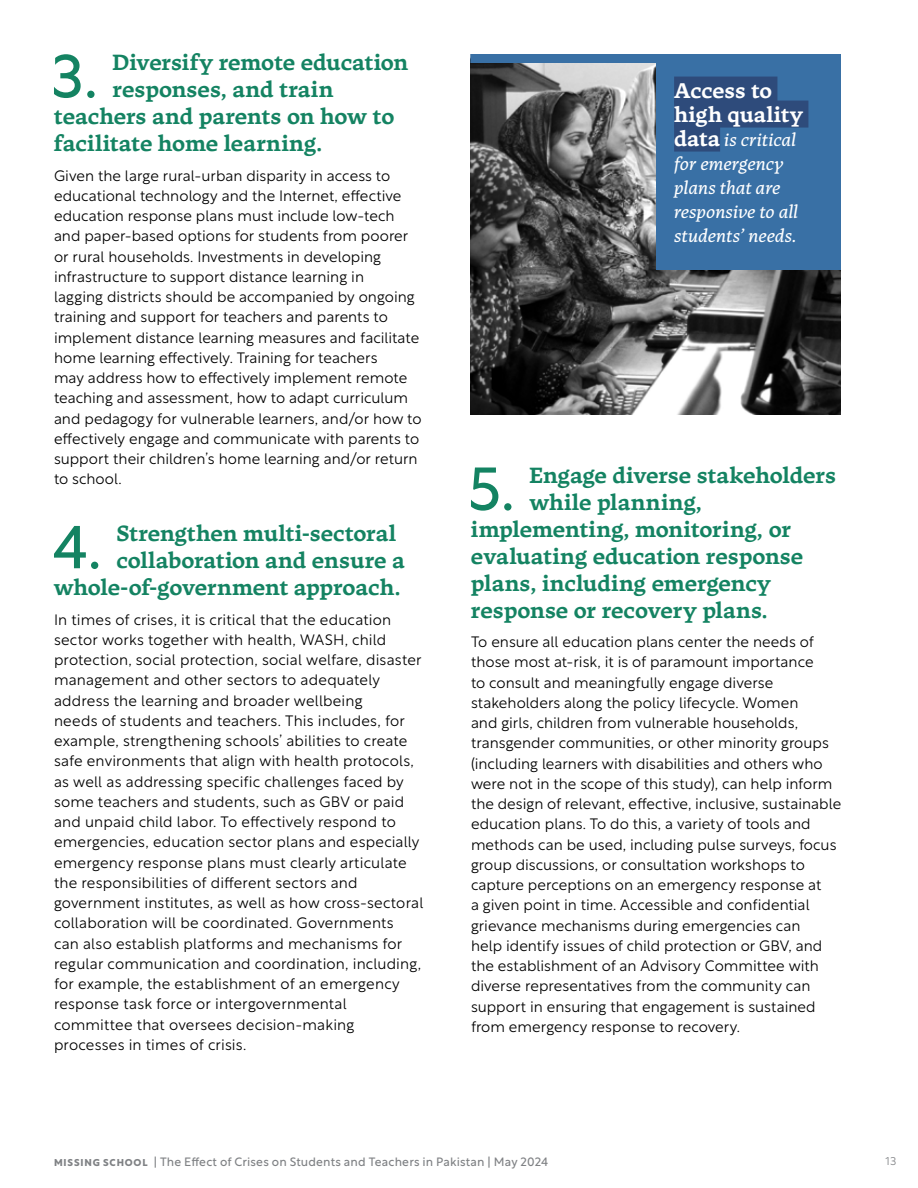
<style>
.page{position:relative;width:918px;height:1188px;background:#fff}
.page>*{position:absolute;margin:0;border:0;box-sizing:border-box;transform-origin:0 0}
.t1{font:60px "Rustica";color:#148362}
.t2{font:700 21.75px "Tuna";letter-spacing:-.01em;color:#148362}
.t3{font:700 21.75px "Tuna";letter-spacing:.01em;color:#148362}
.t4{font:700 21px/24px "Tuna";color:#fff}
.t5{font:italic 18px/24px "Tuna";color:#fff}
.t6{font:300 15px/20.2px "Rustica";letter-spacing:.005em;color:#000}
.t7{font:12px "Rustica";letter-spacing:.015em;color:#808285}
.t8{font:300 11.25px "Rustica";color:#808285}
.s1{font-weight:700;font-style:normal;font-size:21px}
.s2{font-weight:700;font-size:9.75px}
</style>
<div class="page">
<img style="left:470px;top:55px;width:371px;height:359px">
<div style="left:656px;top:55px;width:185px;height:215px;background:#3970a5"></div>
<div style="left:674px;top:77px;width:103px;height:27px;background:#2e4b7b"></div>
<div style="left:674px;top:101px;width:134px;height:27px;background:#2e4b7b"></div>
<div style="left:674px;top:125px;width:46px;height:27px;background:#2e4b7b"></div>
<div style="left:475px;top:54px;width:361px;height:9px;background:#3970a5"></div>
<h1 class="t1" style="left:51px;top:24px;width:49px">3.</h1>
<h2 class="t2" style="left:113px;top:49px;width:297px">Diversify remote education</h2>
<h2 class="t2" style="left:113px;top:76px;width:222px">responses, and train</h2>
<h2 class="t2" style="left:54px;top:103px;width:342px">teachers and parents on how to</h2>
<h2 class="t2" style="left:54px;top:130px;width:270px">facilitate home learning.</h2>
<p class="t6" style="left:54px;top:163px;width:369px">Given the large rural-urban disparity in access to educational technology and the Internet, effective education response plans must include low-tech and paper-based options for students from poorer or rural households. Investments in developing infrastructure to support distance learning in<br>lagging districts should be accompanied by ongoing training and support for teachers and parents to implement distance learning measures and facilitate home learning effectively. Training for teachers<br>may address how to effectively implement remote teaching and assessment, how to adapt curriculum and pedagogy for vulnerable learners, and/or how to effectively engage and communicate with parents to support their children’s home learning and/or return to school.</p>
<h1 class="t1" style="left:53px;top:495px;width:51px">4.</h1>
<h2 class="t2" style="left:116px;top:520px;width:281px">Strengthen multi-sectoral</h2>
<h2 class="t2" style="left:116px;top:547px;width:290px">collaboration and ensure a</h2>
<h2 class="t2" style="left:54px;top:574px;width:348px">whole-of-government approach.</h2>
<p class="t6" style="left:54px;top:607px;width:371px">In times of crises, it is critical that the education sector works together with health, WASH, child protection, social protection, social welfare, disaster management and other sectors to adequately address the learning and broader wellbeing<br>needs of students and teachers. This includes, for example, strengthening schools’ abilities to create safe environments that align with health protocols, as well as addressing specific challenges faced by some teachers and students, such as GBV or paid and unpaid child labor. To effectively respond to emergencies, education sector plans and especially emergency response plans must clearly articulate the responsibilities of different sectors and government institutes, as well as how cross-sectoral collaboration will be coordinated. Governments<br>can also establish platforms and mechanisms for regular communication and coordination, including, for example, the establishment of an emergency response task force or intergovernmental committee that oversees decision-making processes in times of crisis.</p>
<h3 class="t4" style="left:674px;top:78px;width:131px">Access to high quality</h3>
<p class="t5" style="left:674px;top:128px;width:126px"><span class="s1">data</span> is critical for emergency plans that are responsive to all students’ needs.</p>
<h1 class="t1" style="left:468px;top:437px;width:48px">5.</h1>
<h2 class="t2" style="left:530px;top:462px;width:308px">Engage diverse stakeholders</h2>
<h2 class="t3" style="left:530px;top:489px;width:174px">while planning,</h2>
<h2 class="t2" style="left:471px;top:516px;width:322px">implementing, monitoring, or</h2>
<h2 class="t2" style="left:471px;top:543px;width:334px">evaluating education response</h2>
<h2 class="t2" style="left:471px;top:570px;width:302px">plans, including emergency</h2>
<h2 class="t2" style="left:471px;top:597px;width:298px">response or recovery plans.</h2>
<p class="t6" style="left:471px;top:630px;width:372px">To ensure all education plans center the needs of those most at-risk, it is of paramount importance<br>to consult and meaningfully engage diverse stakeholders along the policy lifecycle. Women<br>and girls, children from vulnerable households, transgender communities, or other minority groups (including learners with disabilities and others who were not in the scope of this study), can help inform the design of relevant, effective, inclusive, sustainable education plans. To do this, a variety of tools and methods can be used, including pulse surveys, focus group discussions, or consultation workshops to capture perceptions on an emergency response at<br>a given point in time. Accessible and confidential grievance mechanisms during emergencies can<br>help identify issues of child protection or GBV, and the establishment of an Advisory Committee with diverse representatives from the community can support in ensuring that engagement is sustained from emergency response to recovery.</p>
<p class="t7" style="left:54px;top:1151px;width:496px"><span class="s2">MISSING SCHOOL</span> | The Effect of Crises on Students and Teachers in Pakistan | May 2024</p>
<p class="t8" style="left:886px;top:1151px;width:12px">13</p>
</div>
